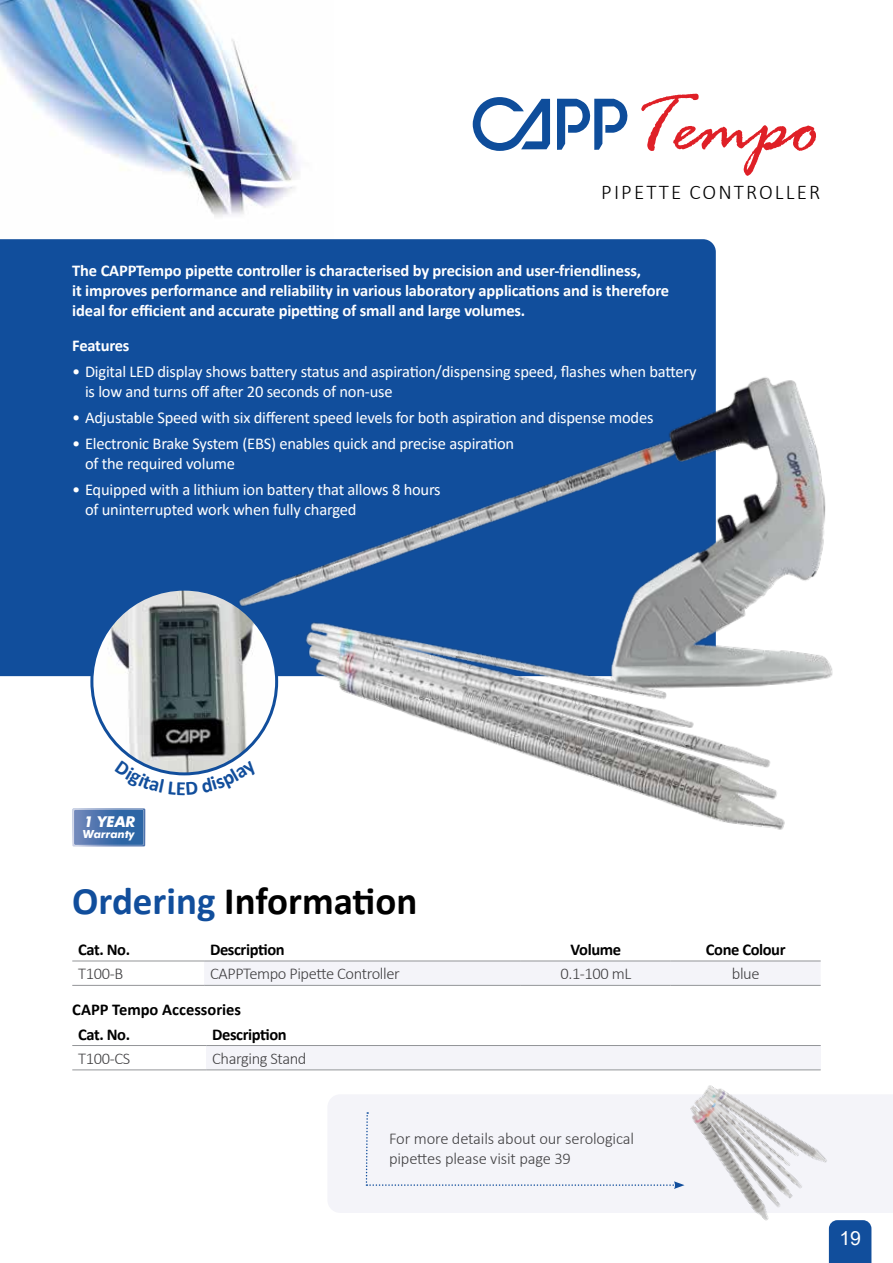
<style>
.page{position:relative;width:893px;height:1263px;background:#fff}
.page>*{position:absolute;margin:0;border:0;box-sizing:border-box;transform-origin:0 0}
.t1{font:italic 84.3px "Rage";color:#df2027}
.t2{font:700 39px "Calibri";color:#000}
.t3{font:300 21px "Calibri";letter-spacing:.1em;color:#000}
.t4{font:19.5px "Arial";color:#fff}
.t5{font:16.5px/19.8px "Calibri";letter-spacing:-.015em;color:#fff}
.t6{font:700 16.5px/19.8px "Calibri";letter-spacing:-.01em;color:#fff}
.t7{font:300 16.5px/19.8px "Calibri";letter-spacing:-.025em;color:#414042}
.t8{font:700 16.5px "Calibri";letter-spacing:-.025em;color:#000}
.t9{font:700 16.5px/24.3px "Calibri";color:#000}
.t10{font:italic 700 15px "Futura BT";color:#fff}
.t11{font:italic 700 11.25px "Futura BT";color:#fff}
.s1{color:#114e9c}
</style>
<div class="page">
<img style="left:0;top:0;width:299px;height:217px">
<div style="left:0;top:239px;width:716px;height:437px;background:#114e9c"></div>
<img style="left:225px;top:351px;width:608px;height:479px">
<svg style="left:72px;top:960px;width:749px;height:25px"></svg>
<hr style="left:72px;top:961px;width:132px;height:1px;background:#939598">
<hr style="left:72px;top:985px;width:132px;height:1px;background:#939598">
<hr style="left:204px;top:961px;width:317px;height:1px;background:#939598">
<hr style="left:521px;top:961px;width:150px;height:1px;background:#939598">
<hr style="left:671px;top:961px;width:150px;height:1px;background:#939598">
<hr style="left:204px;top:985px;width:317px;height:1px;background:#939598">
<hr style="left:521px;top:985px;width:150px;height:1px;background:#939598">
<hr style="left:671px;top:985px;width:150px;height:1px;background:#939598">
<svg style="left:473px;top:97px;width:77px;height:54px"></svg>
<svg style="left:557px;top:99px;width:71px;height:51px"></svg>
<img style="left:92px;top:589px;width:185px;height:185px;border-radius:92px">
<div style="left:206px;top:1045px;width:615px;height:25px;background:#f4f4f9"></div>
<hr style="left:206px;top:1045px;width:615px;height:1px;background:#939598">
<hr style="left:206px;top:1070px;width:615px;height:1px;background:#939598">
<hr style="left:72px;top:1045px;width:134px;height:1px;background:#939598">
<hr style="left:72px;top:1070px;width:134px;height:1px;background:#939598">
<svg style="left:72px;top:808px;width:73px;height:39px"></svg>
<div style="left:328px;top:1095px;width:565px;height:118px;background:#f4f4f9"></div>
<div style="left:365px;top:1112px;width:299px;height:77px;background:#f4f4f9"></div>
<img style="left:664px;top:1085px;width:168px;height:136px">
<div style="left:829px;top:1220px;width:42px;height:43px;background:#114e9c"></div>
<svg style="left:133px;top:760px;width:125px;height:35px"></svg>
<h1 class="t1" style="left:630px;top:82px;width:192px">Tempo</h1>
<p class="t3" style="left:601px;top:179px;width:220px">PIPETTE CONTROLLER</p>
<p class="t6" style="left:72px;top:260px;width:598px">The CAPPTempo pipette controller is characterised by precision and user-friendliness,<br>it improves performance and reliability in various laboratory applications and is therefore ideal for efficient and accurate pipetting of small and large volumes.</p>
<p class="t6" style="left:72px;top:335px;width:59px">Features</p>
<p class="t5" style="left:85px;top:361px;width:613px;text-indent:-13px">• Digital LED display shows battery status and aspiration/dispensing speed, flashes when battery is low and turns off after 20 seconds of non-use</p>
<p class="t5" style="left:72px;top:407px;width:583px">• Adjustable Speed with six different speed levels for both aspiration and dispense modes</p>
<p class="t5" style="left:85px;top:433px;width:431px;text-indent:-13px">• Electronic Brake System (EBS) enables quick and precise aspiration of the required volume</p>
<p class="t5" style="left:85px;top:479px;width:357px;text-indent:-13px">• Equipped with a lithium ion battery that allows 8 hours of uninterrupted work when fully charged</p>
<p class="t10" style="left:84px;top:812px;width:53px">1 YEAR</p>
<p class="t11" style="left:83px;top:827px;width:53px">Warranty</p>
<h2 class="t2" style="left:72px;top:874px;width:347px"><span class="s1">Ordering</span> Information</h2>
<p class="t8" style="left:78px;top:938px;width:53px">Cat. No.</p>
<p class="t8" style="left:210px;top:938px;width:76px">Description</p>
<p class="t8" style="left:571px;top:938px;width:52px">Volume</p>
<p class="t8" style="left:706px;top:938px;width:81px">Cone Colour</p>
<p class="t7" style="left:78px;top:964px;width:46px">T100-B</p>
<p class="t7" style="left:210px;top:964px;width:191px">CAPPTempo Pipette Controller</p>
<p class="t7" style="left:560px;top:964px;width:72px">0.1-100 mL</p>
<p class="t7" style="left:732px;top:964px;width:29px">blue</p>
<p class="t9" style="left:78px;top:997px;width:164px;text-indent:-6px">CAPP Tempo Accessories<br>Cat. No.</p>
<p class="t8" style="left:212px;top:1022px;width:76px">Description</p>
<p class="t7" style="left:78px;top:1048px;width:53px">T100-CS</p>
<p class="t7" style="left:212px;top:1048px;width:96px">Charging Stand</p>
<p class="t7" style="left:389px;top:1129px;width:246px">For more details about our serological pipettes please visit page 39</p>
<p class="t4" style="left:839px;top:1224px;width:23px">19</p>
</div>
